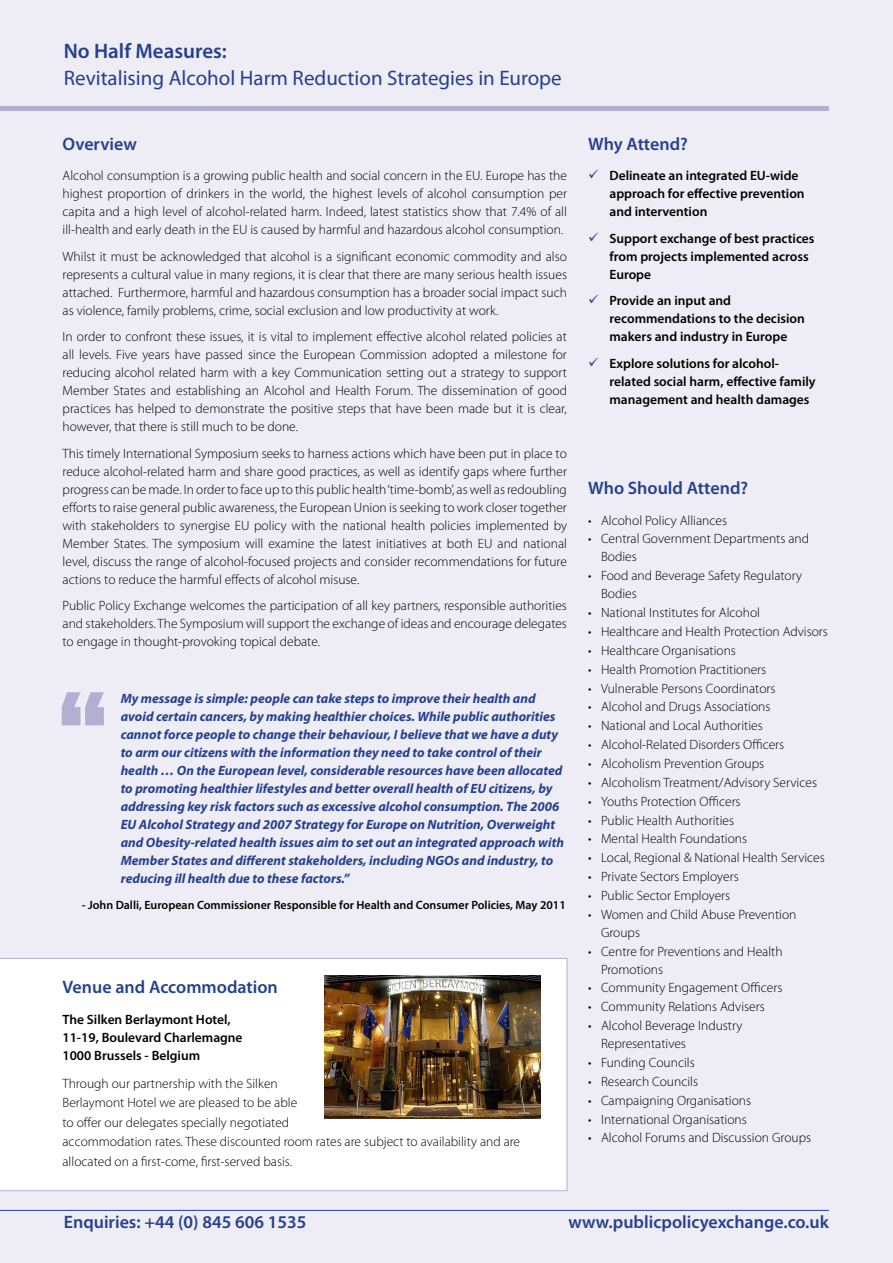
<style>
.page{position:relative;width:893px;height:1263px;background:#eeedf5}
.page>*{position:absolute;margin:0;border:0;box-sizing:border-box;transform-origin:0 0}
.t1{font:21px "Myriad Pro";color:#25408f}
.t2{font:600 21px "Myriad Pro";color:#25408f}
.t3{font:600 18px "Myriad Pro";color:#25408f}
.t4{font:300 13.5px/18px "Myriad Pro";color:#000}
.t5{font:italic 700 13.5px/18px "Myriad Pro";color:#25408f}
.t6{font:600 13.5px/18px "Myriad Pro";color:#000}
.t7{font:600 12px "Myriad Pro";color:#000}
</style>
<div class="page">
<hr style="left:0;top:1210px;width:829px;height:1px;background:#25408f">
<div style="left:0;top:106px;width:829px;height:5px;background:#b1b0d2"></div>
<svg style="left:62px;top:692px;width:42px;height:33px"></svg>
<div style="left:0;top:958px;width:567px;height:233px;background:#fff"></div>
<img style="left:324px;top:975px;width:216px;height:144px">
<h1 class="t2" style="left:64px;top:38px;width:165px">No Half Measures:</h1>
<h1 class="t1" style="left:64px;top:65px;width:499px">Revitalising Alcohol Harm Reduction Strategies in Europe</h1>
<h2 class="t3" style="left:63px;top:132px;width:76px">Overview</h2>
<p class="t4" style="left:63px;top:167px;width:506px;text-align:justify">Alcohol consumption is a growing public health and social concern in the EU. Europe has the highest proportion of drinkers in the world, the highest levels of alcohol consumption per capita and a high level of alcohol-related harm. Indeed, latest statistics show that 7.4% of all ill-health and early death in the EU is caused by harmful and hazardous alcohol consumption.</p>
<p class="t4" style="left:63px;top:248px;width:506px;text-align:justify">Whilst it must be acknowledged that alcohol is a significant economic commodity and also represents a cultural value in many regions, it is clear that there are many serious health issues attached. Furthermore, harmful and hazardous consumption has a broader social impact such as violence, family problems, crime, social exclusion and low productivity at work.</p>
<p class="t4" style="left:63px;top:328px;width:506px;text-align:justify">In order to confront these issues, it is vital to implement effective alcohol related policies at all levels. Five years have passed since the European Commission adopted a milestone for reducing alcohol related harm with a key Communication setting out a strategy to support Member States and establishing an Alcohol and Health Forum. The dissemination of good practices has helped to demonstrate the positive steps that have been made but it is clear, however, that there is still much to be done.</p>
<p class="t4" style="left:63px;top:444px;width:506px;text-align:justify">This timely International Symposium seeks to harness actions which have been put in place to reduce alcohol-related harm and share good practices, as well as identify gaps where further progress can be made. In order to face up to this public health ‘time-bomb’, as well as redoubling efforts to raise general public awareness, the European Union is seeking to work closer together with stakeholders to synergise EU policy with the national health policies implemented by Member States. The symposium will examine the latest initiatives at both EU and national level, discuss the range of alcohol-focused projects and consider recommendations for future actions to reduce the harmful effects of alcohol misuse.</p>
<p class="t4" style="left:63px;top:597px;width:506px;text-align:justify">Public Policy Exchange welcomes the participation of all key partners, responsible authorities and stakeholders. The Symposium will support the exchange of ideas and encourage delegates to engage in thought-provoking topical debate.</p>
<p class="t5" style="left:121px;top:689px;width:445px">My message is simple: people can take steps to improve their health and avoid certain cancers, by making healthier choices. While public authorities cannot force people to change their behaviour, I believe that we have a duty to arm our citizens with the information they need to take control of their health … On the European level, considerable resources have been allocated to promoting healthier lifestyles and better overall health of EU citizens, by addressing key risk factors such as excessive alcohol consumption. The 2006<br>EU Alcohol Strategy and 2007 Strategy for Europe on Nutrition, Overweight and Obesity-related health issues aim to set out an integrated approach with Member States and different stakeholders, including NGOs and industry, to reducing ill health due to these factors.”</p>
<p class="t7" style="left:82px;top:897px;width:485px">- John Dalli, European Commissioner Responsible for Health and Consumer Policies, May 2011</p>
<h2 class="t3" style="left:63px;top:975px;width:217px">Venue and Accommodation</h2>
<p class="t6" style="left:63px;top:1010px;width:182px">The Silken Berlaymont Hotel,<br>11-19, Boulevard Charlemagne<br>1000 Brussels - Belgium</p>
<p class="t4" style="left:63px;top:1074px;width:459px;line-height:19.5px">Through our partnership with the Silken<br>Berlaymont Hotel we are pleased to be able<br>to offer our delegates specially negotiated<br>accommodation rates. These discounted room rates are subject to availability and are allocated on a first-come, first-served basis.</p>
<h2 class="t3" style="left:588px;top:132px;width:101px">Why Attend?</h2>
<p class="t6" style="left:609px;top:166px;width:197px">Delineate an integrated EU-wide approach for effective prevention and intervention</p>
<p class="t6" style="left:609px;top:229px;width:207px">Support exchange of best practices from projects implemented across<br>Europe</p>
<p class="t6" style="left:609px;top:291px;width:197px">Provide an input and recommendations to the decision makers and industry in Europe</p>
<p class="t6" style="left:609px;top:354px;width:208px">Explore solutions for alcohol&shy;related social harm, effective family management and health damages</p>
<h2 class="t3" style="left:588px;top:476px;width:161px">Who Should Attend?</h2>
<p class="t4" style="left:588px;top:511px;width:140px">• Alcohol Policy Alliances</p>
<p class="t4" style="left:601px;top:530px;width:210px;text-indent:-13px">• Central Government Departments and<br>Bodies</p>
<p class="t4" style="left:601px;top:567px;width:203px;text-indent:-13px">• Food and Beverage Safety Regulatory<br>Bodies</p>
<p class="t4" style="left:588px;top:604px;width:173px">• National Institutes for Alcohol</p>
<p class="t4" style="left:588px;top:623px;width:241px">• Healthcare and Health Protection Advisors</p>
<p class="t4" style="left:588px;top:642px;width:149px">• Healthcare Organisations</p>
<p class="t4" style="left:588px;top:660px;width:180px">• Health Promotion Practitioners</p>
<p class="t4" style="left:588px;top:679px;width:189px">• Vulnerable Persons Coordinators</p>
<p class="t4" style="left:588px;top:698px;width:184px">• Alcohol and Drugs Associations</p>
<p class="t4" style="left:588px;top:717px;width:176px">• National and Local Authorities</p>
<p class="t4" style="left:588px;top:736px;width:198px">• Alcohol-Related Disorders Officers</p>
<p class="t4" style="left:588px;top:755px;width:178px">• Alcoholism Prevention Groups</p>
<p class="t4" style="left:588px;top:773px;width:230px">• Alcoholism Treatment/Advisory Services</p>
<p class="t4" style="left:588px;top:792px;width:154px">• Youths Protection Officers</p>
<p class="t4" style="left:588px;top:811px;width:147px">• Public Health Authorities</p>
<p class="t4" style="left:588px;top:830px;width:160px">• Mental Health Foundations</p>
<p class="t4" style="left:588px;top:849px;width:238px">• Local, Regional &amp; National Health Services</p>
<p class="t4" style="left:588px;top:868px;width:152px">• Private Sectors Employers</p>
<p class="t4" style="left:588px;top:887px;width:144px">• Public Sector Employers</p>
<p class="t4" style="left:601px;top:905px;width:197px;text-indent:-13px">• Women and Child Abuse Prevention<br>Groups</p>
<p class="t4" style="left:601px;top:942px;width:183px;text-indent:-13px">• Centre for Preventions and Health<br>Promotions</p>
<p class="t4" style="left:588px;top:979px;width:196px">• Community Engagement Officers</p>
<p class="t4" style="left:588px;top:998px;width:178px">• Community Relations Advisers</p>
<p class="t4" style="left:601px;top:1017px;width:143px;text-indent:-13px">• Alcohol Beverage Industry<br>Representatives</p>
<p class="t4" style="left:588px;top:1054px;width:108px">• Funding Councils</p>
<p class="t4" style="left:588px;top:1072px;width:111px">• Research Councils</p>
<p class="t4" style="left:588px;top:1091px;width:164px">• Campaigning Organisations</p>
<p class="t4" style="left:588px;top:1110px;width:160px">• International Organisations</p>
<p class="t4" style="left:588px;top:1129px;width:224px">• Alcohol Forums and Discussion Groups</p>
<h2 class="t3" style="left:64px;top:1210px;width:244px">Enquiries: +44 (0) 845 606 1535</h2>
<h2 class="t3" style="left:568px;top:1210px;width:262px">www.publicpolicyexchange.co.uk</h2>
</div>
